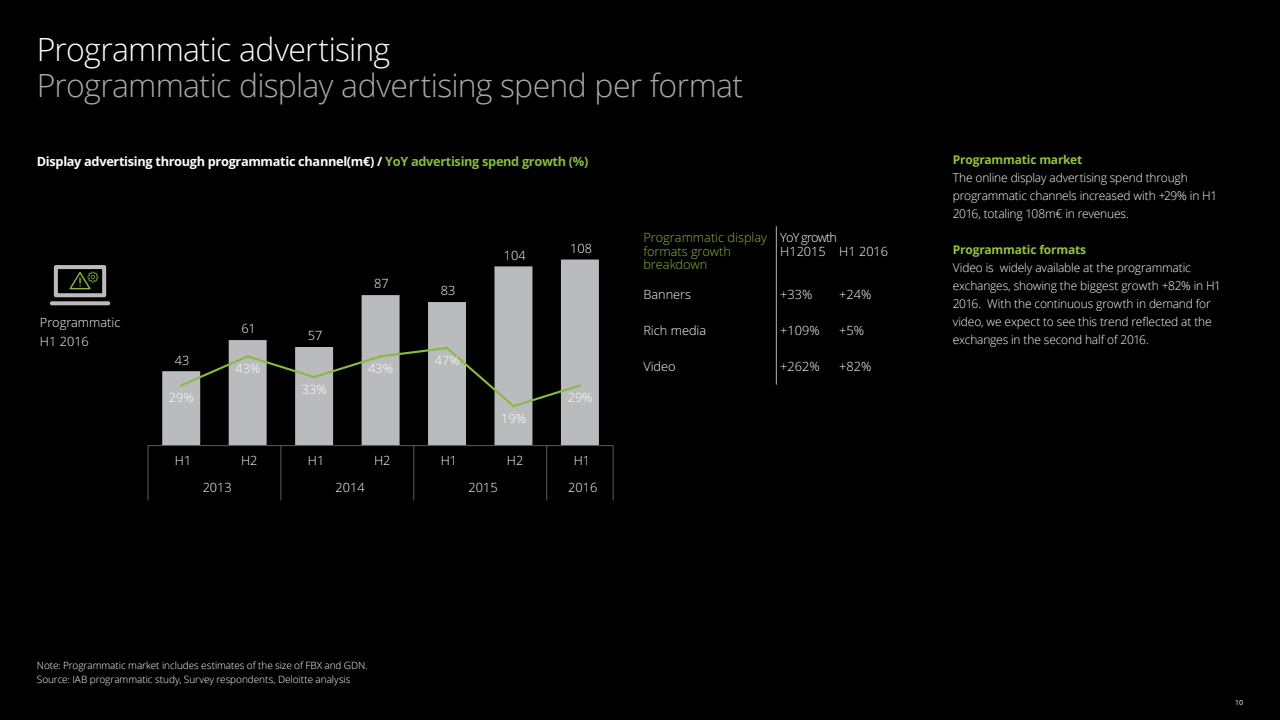
<style>
.page{position:relative;width:1280px;height:720px;background:#000}
.page>*{position:absolute;margin:0;border:0;box-sizing:border-box;transform-origin:0 0}
.t1{font:300 32px "Open Sans";letter-spacing:-.025em;color:#a7a9ab}
.t2{font:300 32px "Open Sans";letter-spacing:-.025em;color:#fff}
.t3{font:300 12.8px/19.2px "Open Sans";color:#fff}
.t4{font:700 12.8px "Open Sans";letter-spacing:-.025em;color:#fff}
.t5{font:300 12.8px/13.8px "Open Sans";color:#86bc40}
.t6{font:300 12.8px "Open Sans";letter-spacing:-.065em;color:#fff}
.t7{font:300 12px/18px "Open Sans";letter-spacing:-.015em;color:#fff}
.t8{font:700 12px "Open Sans";letter-spacing:-.015em;color:#92c53d}
.t9{font:300 10px/14px "Open Sans";letter-spacing:-.005em;color:#fff}
.t10{font:7px "Open Sans";color:#fff}
.s1{color:#86bc40}
</style>
<div class="page">
<hr style="left:776px;top:226px;width:1px;height:159px;background:#aaa">
<svg style="left:162px;top:260px;width:437px;height:185px"></svg>
<hr style="left:148px;top:445px;width:465px;height:1px;background:#53565a">
<hr style="left:147px;top:446px;width:2px;height:27px;background:#53565a">
<hr style="left:147px;top:473px;width:2px;height:28px;background:#53565a">
<svg style="left:280px;top:446px;width:1px;height:55px"></svg>
<svg style="left:413px;top:446px;width:1px;height:55px"></svg>
<svg style="left:546px;top:446px;width:1px;height:55px"></svg>
<svg style="left:613px;top:446px;width:1px;height:55px"></svg>
<svg style="left:178px;top:345px;width:405px;height:64px"></svg>
<svg style="left:50px;top:301px;width:60px;height:4px"></svg>
<svg style="left:54px;top:265px;width:52px;height:32px"></svg>
<h1 class="t2" style="left:37px;top:37px;width:355px">Programmatic advertising</h1>
<h1 class="t1" style="left:37px;top:73px;width:708px">Programmatic display advertising spend per format</h1>
<p class="t4" style="left:37px;top:156px;width:553px">Display advertising through programmatic channel(m€) / <span class="s1">YoY advertising spend growth (%)</span></p>
<p class="t8" style="left:953px;top:155px;width:131px">Programmatic market</p>
<p class="t7" style="left:953px;top:170px;width:266px">The online display advertising spend through programmatic channels increased with +29% in H1<br>2016, totaling 108m€ in revenues.</p>
<p class="t8" style="left:953px;top:245px;width:135px">Programmatic formats</p>
<p class="t7" style="left:953px;top:260px;width:270px">Video is widely available at the programmatic exchanges, showing the biggest growth +82% in H1<br>2016. With the continuous growth in demand for video, we expect to see this trend relected at the exchanges in the second half of 2016.</p>
<p class="t5" style="left:643px;top:232px;width:125px">Programmatic display formats growth breakdown</p>
<p class="t6" style="left:780px;top:232px;width:58px">YoY growth</p>
<p class="t3" style="left:570px;top:240px;width:23px">108</p>
<p class="t3" style="left:780px;top:243px;width:47px">H12015</p>
<p class="t3" style="left:839px;top:243px;width:50px">H1 2016</p>
<p class="t3" style="left:504px;top:247px;width:23px">104</p>
<p class="t3" style="left:374px;top:275px;width:16px">87</p>
<p class="t3" style="left:441px;top:282px;width:16px">83</p>
<p class="t3" style="left:643px;top:286px;width:49px">Banners</p>
<p class="t3" style="left:780px;top:286px;width:34px">+33%</p>
<p class="t3" style="left:839px;top:286px;width:34px">+24%</p>
<p class="t3" style="left:643px;top:322px;width:64px">Rich media</p>
<p class="t3" style="left:780px;top:322px;width:41px">+109%</p>
<p class="t3" style="left:839px;top:322px;width:26px">+5%</p>
<p class="t3" style="left:643px;top:358px;width:34px">Video</p>
<p class="t3" style="left:780px;top:358px;width:41px">+262%</p>
<p class="t3" style="left:839px;top:358px;width:34px">+82%</p>
<p class="t3" style="left:40px;top:314px;width:82px">Programmatic<br>H1 2016</p>
<p class="t3" style="left:241px;top:320px;width:16px">61</p>
<p class="t3" style="left:308px;top:327px;width:16px">57</p>
<p class="t3" style="left:175px;top:352px;width:16px">43</p>
<p class="t3" style="left:435px;top:352px;width:26px">47%</p>
<p class="t3" style="left:235px;top:360px;width:26px">43%</p>
<p class="t3" style="left:368px;top:360px;width:26px">43%</p>
<p class="t3" style="left:169px;top:389px;width:26px">29%</p>
<p class="t3" style="left:302px;top:381px;width:26px">33%</p>
<p class="t3" style="left:501px;top:410px;width:26px">19%</p>
<p class="t3" style="left:568px;top:390px;width:26px">29%</p>
<p class="t3" style="left:175px;top:452px;width:18px">H1</p>
<p class="t3" style="left:241px;top:452px;width:18px">H2</p>
<p class="t3" style="left:308px;top:452px;width:18px">H1</p>
<p class="t3" style="left:374px;top:452px;width:18px">H2</p>
<p class="t3" style="left:441px;top:452px;width:18px">H1</p>
<p class="t3" style="left:507px;top:452px;width:18px">H2</p>
<p class="t3" style="left:574px;top:452px;width:18px">H1</p>
<p class="t3" style="left:203px;top:479px;width:31px">2013</p>
<p class="t3" style="left:336px;top:479px;width:31px">2014</p>
<p class="t3" style="left:468px;top:479px;width:31px">2015</p>
<p class="t3" style="left:568px;top:479px;width:31px">2016</p>
<p class="t9" style="left:37px;top:660px;width:332px">Note: Programmatic market includes estimates of the size of FBX and GDN.<br>Source: IAB programmatic study, Survey respondents, Deloitte analysis</p>
<p class="t10" style="left:1235px;top:699px;width:9px">10</p>
</div>
